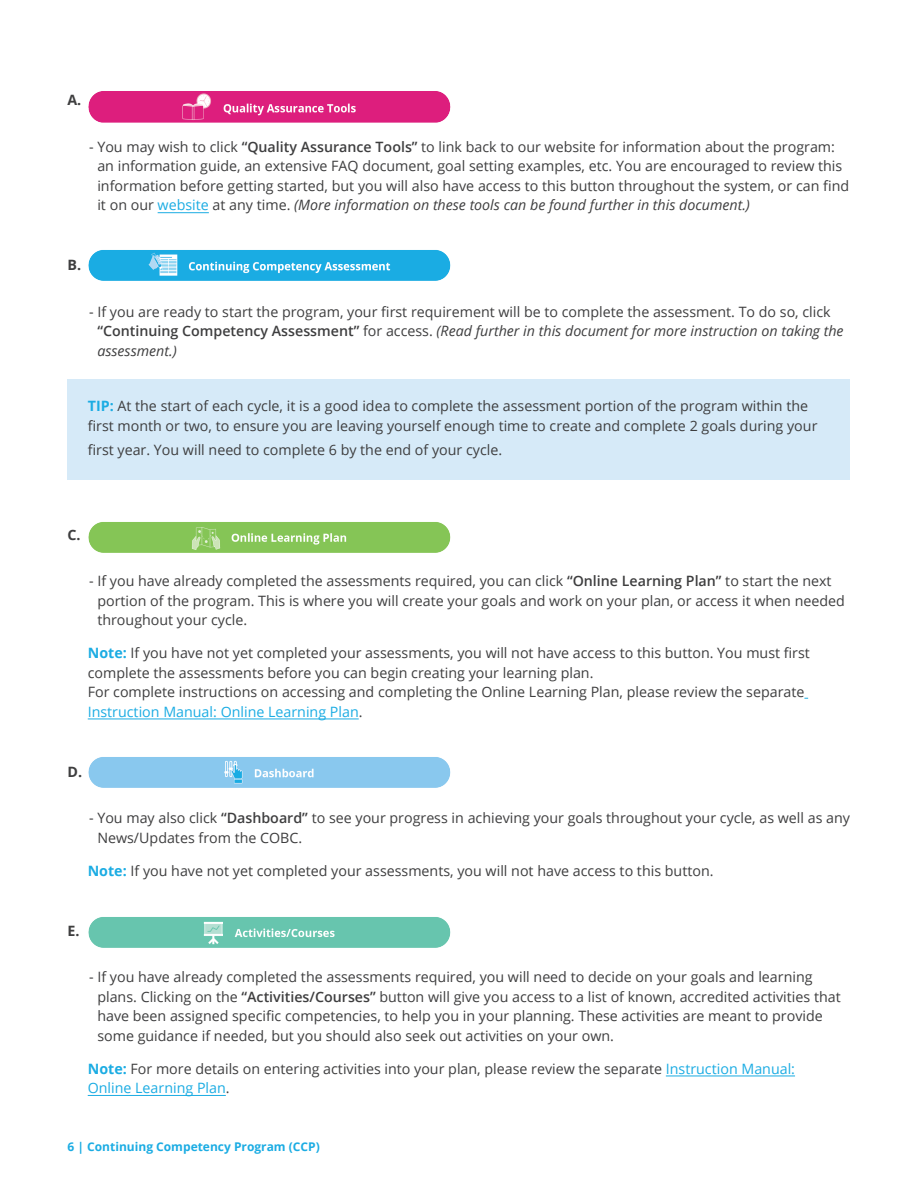
<style>
.page{position:relative;width:918px;height:1188px;background:#fff}
.page>*{position:absolute;margin:0;border:0;box-sizing:border-box;transform-origin:0 0}
.Last_Running_Text{font:14.25px/19.5px "Open Sans";color:#3e3e3f}
.Indented_Text{font:14.25px/19.5px "Open Sans";color:#3e3e3f}
.Last_Running_Text-2{font:700 14.25px "Open Sans";color:#3e3e3f}
.Headings{font:700 12px "Open Sans";color:#1bace3}
.s1{font-weight:600}
.s2{color:#1bace3}
.s3{font-style:italic}
.s4{font-weight:700;color:#1bace3}
</style>
<div class="page">
<div style="left:68px;top:379px;width:782px;height:101px;background:#d6eaf8"></div>
<img style="left:88px;top:91px;width:363px;height:32px">
<img style="left:88px;top:250px;width:363px;height:31px">
<img style="left:88px;top:522px;width:363px;height:31px">
<img style="left:88px;top:757px;width:363px;height:31px">
<img style="left:88px;top:917px;width:363px;height:31px">
<hr style="left:158px;top:212px;width:51px;height:1px;background:#1bace3">
<hr style="left:88px;top:719px;width:271px;height:1px;background:#1bace3">
<hr style="left:666px;top:1076px;width:129px;height:1px;background:#1bace3">
<hr style="left:88px;top:1095px;width:138px;height:1px;background:#1bace3">
<p class="Last_Running_Text-2" style="left:68px;top:90px;width:15px">A.</p>
<p class="Last_Running_Text" style="left:97px;top:137px;width:753px;text-indent:-8px">- You may wish to click <span class="s1">“Quality Assurance Tools”</span> to link back to our website for information about the program: an information guide, an extensive FAQ document, goal setting examples, etc. You are encouraged to review this information before getting started, but you will also have access to this button throughout the system, or can find it on our <span class="s2">website</span> at any time. <span class="s3">(More information on these tools can be found further in this document.)</span></p>
<p class="Last_Running_Text-2" style="left:68px;top:255px;width:15px">B.</p>
<p class="Last_Running_Text" style="left:97px;top:302px;width:748px;text-indent:-8px">- If you are ready to start the program, your first requirement will be to complete the assessment. To do so, click <span class="s1">“Continuing Competency Assessment”</span> for access. <span class="s3">(Read further in this document for more instruction on taking the assessment.)</span></p>
<p class="Indented_Text" style="left:88px;top:396px;width:731px"><span class="s4">TIP:</span> At the start of each cycle, it is a good idea to complete the assessment portion of the program within the first month or two, to ensure you are leaving yourself enough time to create and complete 2 goals during your</p>
<p class="Indented_Text" style="left:88px;top:440px;width:416px">first year. You will need to complete 6 by the end of your cycle.</p>
<p class="Last_Running_Text-2" style="left:68px;top:524px;width:15px">C.</p>
<p class="Last_Running_Text" style="left:97px;top:571px;width:749px;text-indent:-8px">- If you have already completed the assessments required, you can click <span class="s1">“Online Learning Plan”</span> to start the next portion of the program. This is where you will create your goals and work on your plan, or access it when needed throughout your cycle.</p>
<p class="Indented_Text" style="left:88px;top:643px;width:724px"><span class="s4">Note:</span> If you have not yet completed your assessments, you will not have access to this button. You must first complete the assessments before you can begin creating your learning plan.<br>For complete instructions on accessing and completing the Online Learning Plan, please review the separate <span class="s2">Instruction Manual: Online Learning Plan</span>.</p>
<p class="Last_Running_Text-2" style="left:68px;top:761px;width:16px">D.</p>
<p class="Last_Running_Text" style="left:89px;top:808px;width:763px">- You may also click <span class="s1">“Dashboard”</span> to see your progress in achieving your goals throughout your cycle, as well as any</p>
<p class="Indented_Text" style="left:97px;top:827px;width:206px">News/Updates from the COBC.</p>
<p class="Indented_Text" style="left:88px;top:860px;width:627px"><span class="s4">Note:</span> If you have not yet completed your assessments, you will not have access to this button.</p>
<p class="Last_Running_Text-2" style="left:67px;top:920px;width:14px">E.</p>
<p class="Last_Running_Text" style="left:97px;top:967px;width:745px;text-indent:-8px">- If you have already completed the assessments required, you will need to decide on your goals and learning plans. Clicking on the <span class="s1">“Activities/Courses”</span> button will give you access to a list of known, accredited activities that have been assigned specific competencies, to help you in your planning. These activities are meant to provide some guidance if needed, but you should also seek out activities on your own.</p>
<p class="Indented_Text" style="left:88px;top:1058px;width:709px"><span class="s4">Note:</span> For more details on entering activities into your plan, please review the separate <span class="s2">Instruction Manual:<br>Online Learning Plan</span>.</p>
<p class="Headings" style="left:68px;top:1138px;width:254px">6 | Continuing Competency Program (CCP)</p>
</div>
